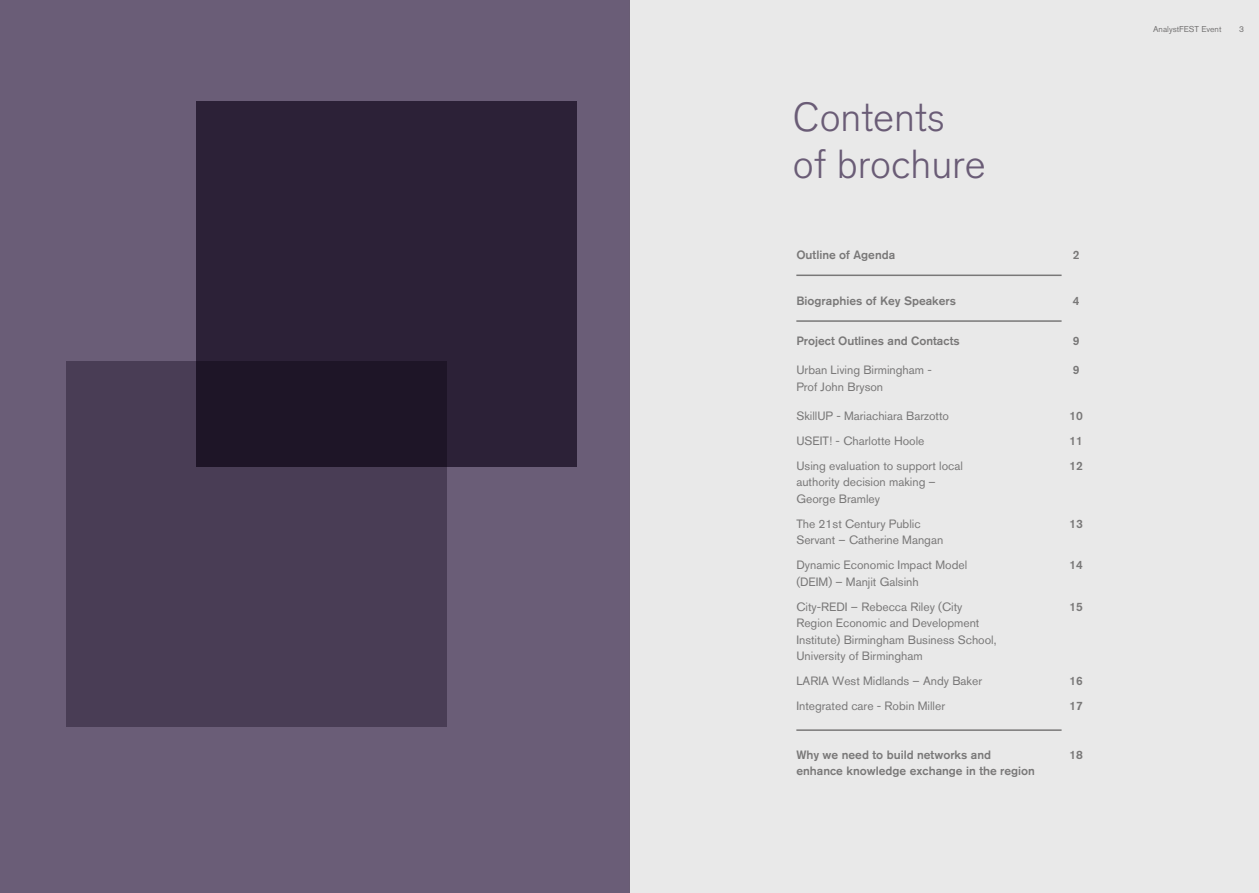
<style>
.page{position:relative;width:1259px;height:893px;background:#fff}
.page>*{position:absolute;margin:0;border:0;box-sizing:border-box;transform-origin:0 0}
.t1{font:300 40.2px/46.5px "Akzidenz Grotesk BQ";color:#6a5c76}
.t2{font:12px/16.5px "Akzidenz Grotesk BQ";color:#797878}
.t3{font:500 12px "Akzidenz Grotesk BQ";color:#797878}
.t4{font:8.4px "Akzidenz Grotesk BQ";color:#797878}
</style>
<div class="page">
<div style="left:0;top:0;width:629px;height:893px;background:#6a5d77"></div>
<div style="left:629px;top:0;width:630px;height:893px;background:#e9e9e9"></div>
<hr style="left:796px;top:275px;width:265px;height:1px;background:#797878">
<hr style="left:796px;top:320px;width:265px;height:2px;background:#797878">
<hr style="left:796px;top:729px;width:265px;height:2px;background:#797878">
<div style="left:196px;top:101px;width:380px;height:366px;background:#2c2137"></div>
<svg style="left:66px;top:361px;width:380px;height:366px;fill:#493d55"></svg>
<h1 class="t1" style="left:793px;top:95px;width:194px">Contents of brochure</h1>
<p class="t3" style="left:796px;top:248px;width:100px">Outline of Agenda</p>
<p class="t3" style="left:1072px;top:248px;width:8px">2</p>
<p class="t3" style="left:796px;top:293px;width:161px">Biographies of Key Speakers</p>
<p class="t3" style="left:1072px;top:293px;width:8px">4</p>
<p class="t3" style="left:796px;top:333px;width:165px">Project Outlines and Contacts</p>
<p class="t3" style="left:1072px;top:333px;width:8px">9</p>
<p class="t2" style="left:796px;top:362px;width:137px">Urban Living Birmingham -</p>
<p class="t3" style="left:1072px;top:362px;width:8px">9</p>
<p class="t2" style="left:796px;top:378px;width:88px">Prof John Bryson</p>
<p class="t2" style="left:796px;top:407px;width:154px">SkillUP - Mariachiara Barzotto</p>
<p class="t3" style="left:1069px;top:408px;width:15px">10</p>
<p class="t2" style="left:796px;top:432px;width:130px">USEIT! - Charlotte Hoole</p>
<p class="t3" style="left:1069px;top:433px;width:15px">11</p>
<p class="t2" style="left:796px;top:457px;width:168px">Using evaluation to support local</p>
<p class="t3" style="left:1069px;top:458px;width:15px">12</p>
<p class="t2" style="left:796px;top:474px;width:141px">authority decision making –<br>George Bramley</p>
<p class="t2" style="left:796px;top:515px;width:126px">The 21st Century Public</p>
<p class="t3" style="left:1069px;top:516px;width:15px">13</p>
<p class="t2" style="left:796px;top:528px;width:172px;line-height:25px">Servant – Catherine Mangan<br>Dynamic Economic Impact Model</p>
<p class="t3" style="left:1069px;top:558px;width:15px">14</p>
<p class="t2" style="left:796px;top:569px;width:167px;line-height:25px">(DEIM) – Manjit Galsinh<br>City-REDI – Rebecca Riley (City</p>
<p class="t3" style="left:1069px;top:599px;width:15px">15</p>
<p class="t2" style="left:796px;top:615px;width:202px">Region Economic and Development<br>Institute) Birmingham Business School,<br>University of Birmingham</p>
<p class="t2" style="left:796px;top:673px;width:187px">LARIA West Midlands – Andy Baker</p>
<p class="t3" style="left:1069px;top:674px;width:15px">16</p>
<p class="t2" style="left:796px;top:698px;width:150px">Integrated care - Robin Miller</p>
<p class="t3" style="left:1069px;top:699px;width:15px">17</p>
<p class="t3" style="left:796px;top:747px;width:196px">Why we need to build networks and</p>
<p class="t3" style="left:1069px;top:747px;width:15px">18</p>
<p class="t3" style="left:796px;top:764px;width:240px">enhance knowledge exchange in the region</p>
<p class="t4" style="left:1153px;top:24px;width:70px">AnalystFEST Event</p>
<p class="t4" style="left:1239px;top:24px;width:6px">3</p>
</div>
